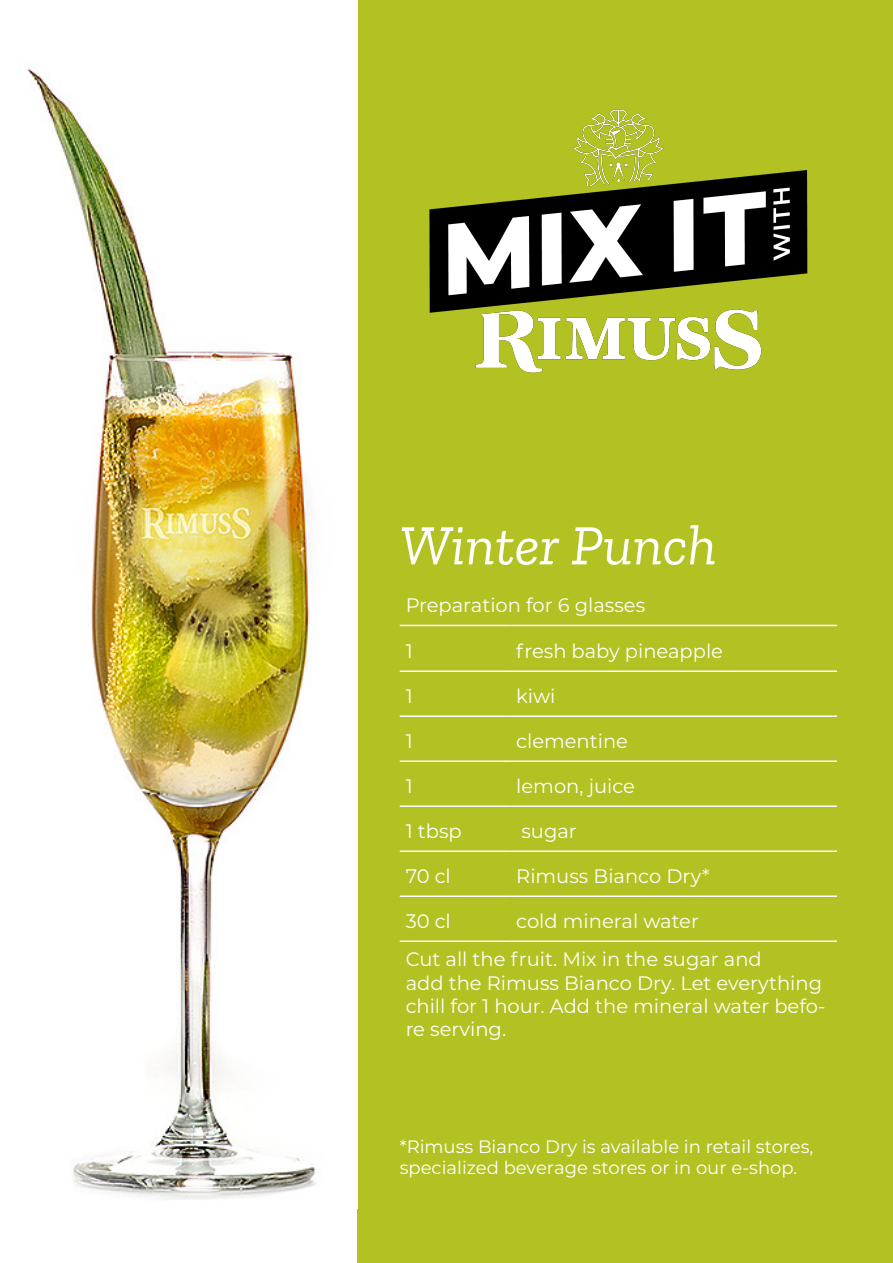
<style>
.page{position:relative;width:893px;height:1263px;background:#fff}
.page>*{position:absolute;margin:0;border:0;box-sizing:border-box;transform-origin:0 0}
.t1{font:italic 57px "Zilla Slab";color:#fff}
.t2{font:19.5px/23.4px "Montserrat";color:#fff}
.t3{font:18px/21.6px "Montserrat";color:#fff}
</style>
<div class="page">
<div style="left:358px;top:0;width:535px;height:1263px;background:#b2c223"></div>
<img style="left:27px;top:65px;width:289px;height:1135px">
<img style="left:429px;top:109px;width:379px;height:264px">
<hr style="left:400px;top:715px;width:110px;height:2px;background:#fff">
<hr style="left:510px;top:715px;width:327px;height:2px;background:#fff">
<hr style="left:400px;top:760px;width:110px;height:2px;background:#fff">
<hr style="left:510px;top:760px;width:327px;height:2px;background:#fff">
<hr style="left:400px;top:805px;width:110px;height:2px;background:#fff">
<hr style="left:510px;top:805px;width:327px;height:2px;background:#fff">
<hr style="left:400px;top:850px;width:110px;height:2px;background:#fff">
<hr style="left:510px;top:850px;width:327px;height:2px;background:#fff">
<hr style="left:400px;top:895px;width:110px;height:2px;background:#fff">
<hr style="left:510px;top:895px;width:327px;height:2px;background:#fff">
<hr style="left:400px;top:670px;width:110px;height:2px;background:#fff">
<hr style="left:510px;top:670px;width:327px;height:2px;background:#fff">
<hr style="left:400px;top:940px;width:110px;height:2px;background:#fff">
<hr style="left:510px;top:940px;width:327px;height:2px;background:#fff">
<hr style="left:400px;top:625px;width:110px;height:1px;background:#fff">
<hr style="left:510px;top:625px;width:327px;height:1px;background:#fff">
<p class="t1" style="left:400px;top:514px;width:318px">Winter Punch</p>
<p class="t2" style="left:406px;top:593px;width:241px">Preparation for 6 glasses</p>
<p class="t2" style="left:406px;top:639px;width:9px">1</p>
<p class="t2" style="left:516px;top:639px;width:208px">fresh baby pineapple</p>
<p class="t2" style="left:406px;top:684px;width:9px">1</p>
<p class="t2" style="left:516px;top:684px;width:41px">kiwi</p>
<p class="t2" style="left:406px;top:729px;width:9px">1</p>
<p class="t2" style="left:516px;top:729px;width:113px">clementine</p>
<p class="t2" style="left:406px;top:774px;width:9px">1</p>
<p class="t2" style="left:516px;top:774px;width:120px">lemon, juice</p>
<p class="t2" style="left:406px;top:819px;width:58px">1 tbsp</p>
<p class="t2" style="left:521px;top:819px;width:57px">sugar</p>
<p class="t2" style="left:406px;top:864px;width:47px">70 cl</p>
<p class="t2" style="left:516px;top:864px;width:195px">Rimuss Bianco Dry*</p>
<p class="t2" style="left:406px;top:909px;width:47px">30 cl</p>
<p class="t2" style="left:516px;top:909px;width:184px">cold mineral water</p>
<p class="t2" style="left:406px;top:947px;width:358px">Cut all the fruit. Mix in the sugar and</p>
<p class="t2" style="left:406px;top:970px;width:421px">add the Rimuss Bianco Dry. Let everything chill for 1 hour. Add the mineral water befo&shy;re serving.</p>
<p class="t3" style="left:400px;top:1135px;width:415px">*Rimuss Bianco Dry is available in retail stores, specialized beverage stores or in our e-shop.</p>
</div>
